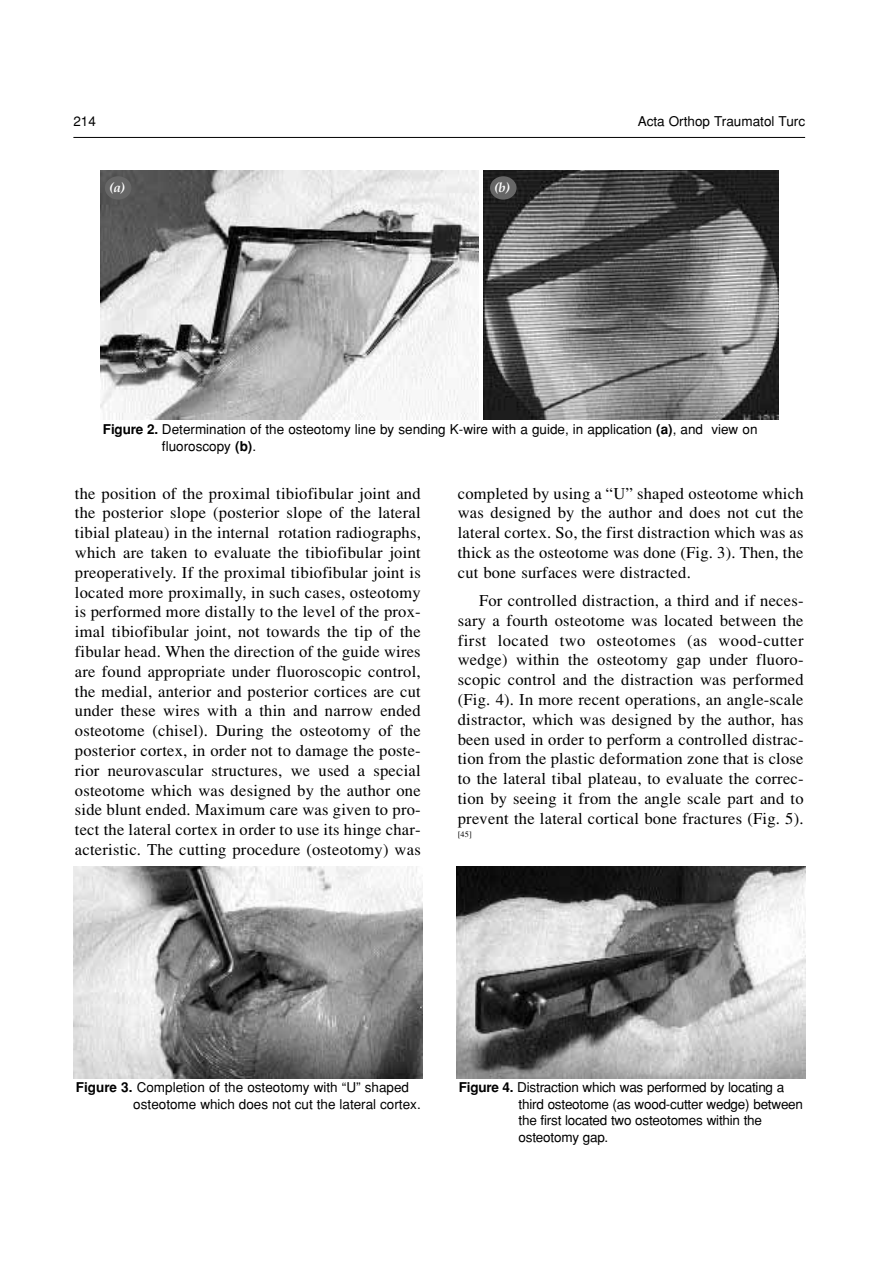
<style>
.page{position:relative;width:893px;height:1263px;background:#fff}
.page>*{position:absolute;margin:0;border:0;box-sizing:border-box;transform-origin:0 0}
.t1{font:16.5px/19.8px "Times Turk";letter-spacing:.015em;color:#000;text-align:justify}
.t2{font:13.5px/16.6px "Helvetica Turk";color:#000}
.t3{font:13.5px "Palatino Turk BI";color:#fff}
.t4{font:8.25px "Times Turk";color:#000}
.s1{font-family:"Helvetica Turk B"}
</style>
<div class="page">
<hr style="left:73px;top:137px;width:732px;height:1px;background:#000">
<img style="left:100px;top:170px;width:378px;height:249px">
<img style="left:483px;top:170px;width:295px;height:249px">
<div style="left:105px;top:176px;width:26px;height:24px;background:#666;border-radius:50%"></div>
<div style="left:490px;top:176px;width:26px;height:24px;background:#666;border-radius:50%"></div>
<img style="left:73px;top:867px;width:349px;height:212px">
<img style="left:456px;top:867px;width:349px;height:212px">
<p class="t2" style="left:73px;top:115px;width:24px">214</p>
<p class="t2" style="left:637px;top:115px;width:169px">Acta Orthop Traumatol Turc</p>
<p class="t3" style="left:109px;top:183px;width:18px">(a)</p>
<p class="t3" style="left:494px;top:183px;width:17px">(b)</p>
<p class="t2" style="left:162px;top:423px;width:597px;text-indent:-59px"><span class="s1">Figure 2.</span> Determination of the osteotomy line by sending K-wire with a guide, in application <span class="s1">(a)</span>, and view on fluoroscopy <span class="s1">(b)</span>.</p>
<p class="t1" style="left:75px;top:485px;width:347px">the position of the proximal tibiofibular joint and the posterior slope (posterior slope of the lateral tibial plateau) in the internal rotation radiographs, which are taken to evaluate the tibiofibular joint preoperatively. If the proximal tibiofibular joint is located more proximally, in such cases, osteotomy is performed more distally to the level of the prox&shy;imal tibiofibular joint, not towards the tip of the fibular head. When the direction of the guide wires are found appropriate under fluoroscopic control, the medial, anterior and posterior cortices are cut under these wires with a thin and narrow ended osteotome (chisel). During the osteotomy of the posterior cortex, in order not to damage the poste&shy;rior neurovascular structures, we used a special osteotome which was designed by the author one side blunt ended. Maximum care was given to pro&shy;tect the lateral cortex in order to use its hinge char&shy;acteristic. The cutting procedure (osteotomy) was</p>
<p class="t1" style="left:458px;top:485px;width:347px">completed by using a “U” shaped osteotome which was designed by the author and does not cut the lateral cortex. So, the first distraction which was as thick as the osteotome was done (Fig. 3). Then, the cut bone surfaces were distracted.</p>
<p class="t1" style="left:458px;top:592px;width:347px;text-indent:21px">For controlled distraction, a third and if neces&shy;sary a fourth osteotome was located between the first located two osteotomes (as wood-cutter wedge) within the osteotomy gap under fluoro&shy;scopic control and the distraction was performed (Fig. 4). In more recent operations, an angle-scale distractor, which was designed by the author, has been used in order to perform a controlled distrac&shy;tion from the plastic deformation zone that is close to the lateral tibal plateau, to evaluate the correc&shy;tion by seeing it from the angle scale part and to prevent the lateral cortical bone fractures (Fig. 5).</p>
<p class="t4" style="left:458px;top:832px;width:16px">[45]</p>
<p class="t2" style="left:133px;top:1081px;width:289px;text-indent:-57px"><span class="s1">Figure 3.</span> Completion of the osteotomy with “U” shaped osteotome which does not cut the lateral cortex.</p>
<p class="t2" style="left:518px;top:1081px;width:286px;text-indent:-60px"><span class="s1">Figure 4.</span> Distraction which was performed by locating a third osteotome (as wood-cutter wedge) between the first located two osteotomes within the osteotomy gap.</p>
</div>
